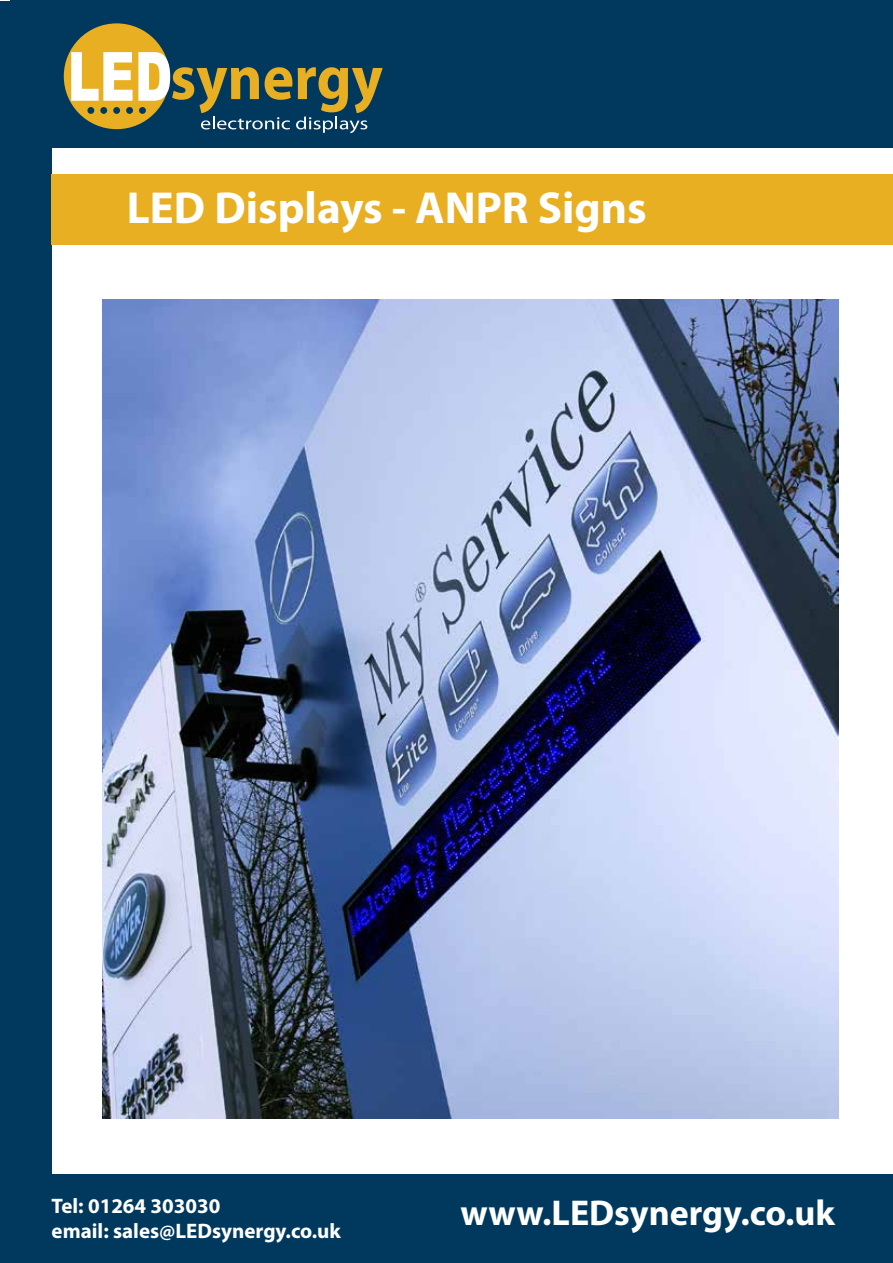
<style>
.page{position:relative;width:893px;height:1263px;background:#fff}
.page>*{position:absolute;margin:0;border:0;box-sizing:border-box;transform-origin:0 0}
.t1{font:700 45px "Myriad Pro";color:#fff}
.t2{font:700 36px "Myriad Pro";color:#fff}
.t3{font:700 21px/25.2px "Myriad Pro";color:#fff}
</style>
<div class="page">
<div style="left:0;top:1px;width:52px;height:1262px;background:#00395d"></div>
<div style="left:10px;top:0;width:883px;height:147px;background:#00395d"></div>
<div style="left:2px;top:1175px;width:890px;height:88px;background:#00395d"></div>
<div style="left:52px;top:174px;width:841px;height:71px;background:#e8af22"></div>
<div style="left:64px;top:23px;width:106px;height:106px;background:#e8af22;border-radius:50%"></div>
<svg style="left:71px;top:52px;width:312px;height:81px"></svg>
<div style="left:87px;top:107px;width:7px;height:7px;background:#00395d;border-radius:50%"></div>
<div style="left:100px;top:107px;width:7px;height:7px;background:#00395d;border-radius:50%"></div>
<div style="left:113px;top:107px;width:7px;height:7px;background:#00395d;border-radius:50%"></div>
<div style="left:126px;top:107px;width:7px;height:7px;background:#00395d;border-radius:50%"></div>
<div style="left:139px;top:107px;width:7px;height:7px;background:#00395d;border-radius:50%"></div>
<img style="left:102px;top:300px;width:737px;height:818px">
<h1 class="t1" style="left:127px;top:178px;width:521px">LED Displays - ANPR Signs</h1>
<p class="t3" style="left:52px;top:1193px;width:291px">Tel: 01264 303030<br>email: sales@LEDsynergy.co.uk</p>
<h2 class="t2" style="left:461px;top:1189px;width:376px">www.LEDsynergy.co.uk</h2>
</div>
